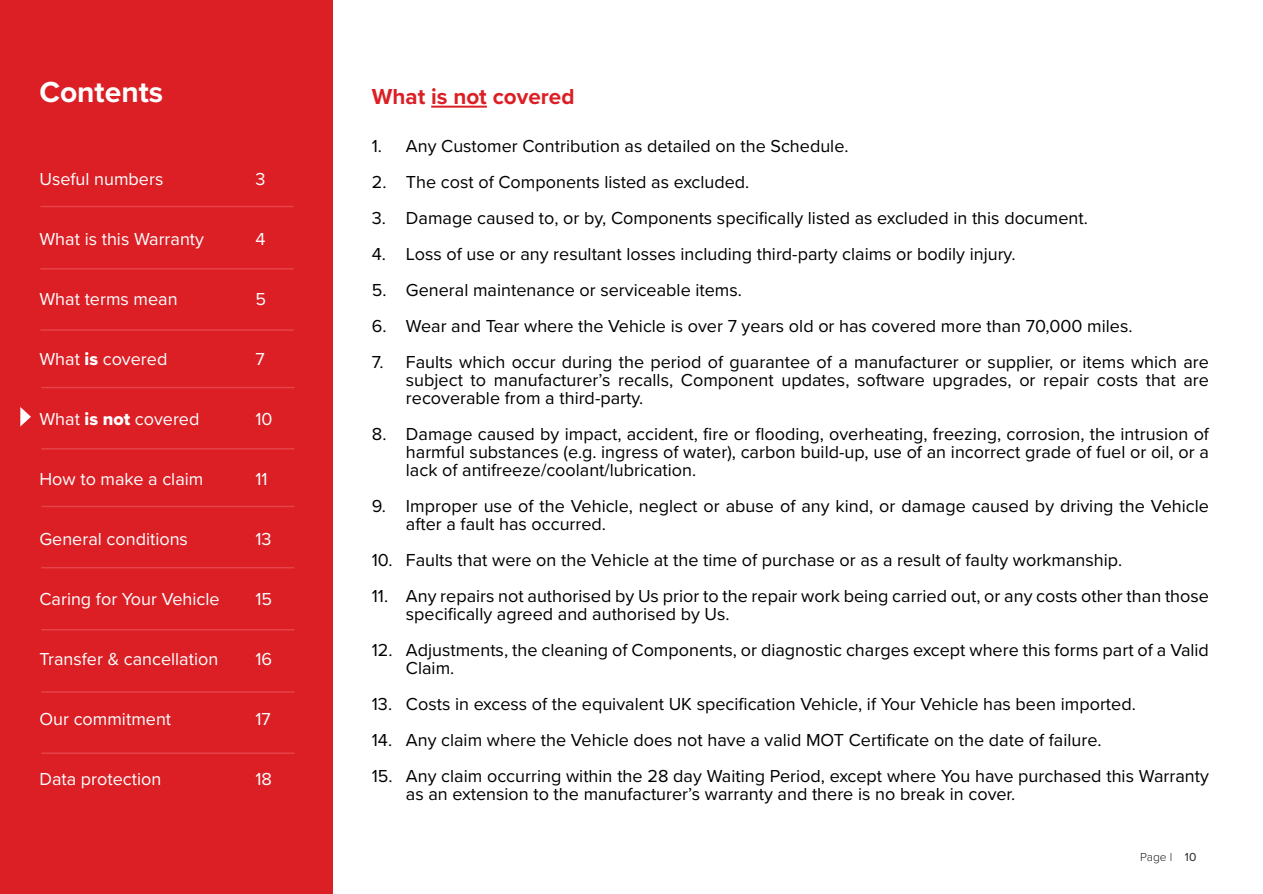
<style>
.page{position:relative;width:1263px;height:894px;background:#fff}
.page>*{position:absolute;margin:0;border:0;box-sizing:border-box;transform-origin:0 0}
.t1{font:700 30px "Proxima Nova";color:#fff}
.t2{font:700 22.5px "Proxima Nova";color:#db1f25}
.t3{font:18px/18px "Proxima Nova";color:#000}
.t4{font:18px "Proxima Nova";color:#fff}
.t5{font:300 12px "Proxima Nova";color:#231f20}
.s1{font-family:"Proxima Nova Extrabld"}
.s2{font-weight:400}
</style>
<div class="page">
<div style="left:0;top:0;width:333px;height:893px;background:#db1f25"></div>
<hr style="left:40px;top:268px;width:254px;height:1px;background:#e7424a">
<hr style="left:40px;top:329px;width:254px;height:2px;background:#e7424a">
<hr style="left:41px;top:386px;width:253px;height:2px;background:#e7424a">
<hr style="left:41px;top:448px;width:253px;height:1px;background:#e7424a">
<hr style="left:41px;top:505px;width:253px;height:2px;background:#e7424a">
<hr style="left:41px;top:566px;width:253px;height:2px;background:#e7424a">
<hr style="left:41px;top:628px;width:253px;height:2px;background:#e7424a">
<hr style="left:41px;top:691px;width:253px;height:1px;background:#e7424a">
<hr style="left:41px;top:752px;width:253px;height:1px;background:#e7424a">
<hr style="left:40px;top:206px;width:254px;height:1px;background:#e7424a">
<hr style="left:431px;top:106px;width:56px;height:2px;background:#db1f25">
<svg style="left:20px;top:407px;width:11px;height:19px"></svg>
<h1 class="t1" style="left:39px;top:70px;width:125px">Contents</h1>
<p class="t4" style="left:39px;top:165px;width:125px">Useful numbers</p>
<p class="t4" style="left:255px;top:165px;width:12px">3</p>
<p class="t4" style="left:39px;top:225px;width:166px">What is this Warranty</p>
<p class="t4" style="left:255px;top:225px;width:12px">4</p>
<p class="t4" style="left:39px;top:285px;width:140px">What terms mean</p>
<p class="t4" style="left:255px;top:285px;width:12px">5</p>
<p class="t4" style="left:39px;top:345px;width:129px">What <span class="s1">is</span> covered</p>
<p class="t4" style="left:255px;top:345px;width:11px">7</p>
<p class="t4" style="left:39px;top:405px;width:162px">What <span class="s1">is not</span> covered</p>
<p class="t4" style="left:255px;top:405px;width:19px">10</p>
<p class="t4" style="left:39px;top:465px;width:166px">How to make a claim</p>
<p class="t4" style="left:255px;top:465px;width:14px">11</p>
<p class="t4" style="left:39px;top:525px;width:150px">General conditions</p>
<p class="t4" style="left:255px;top:525px;width:18px">13</p>
<p class="t4" style="left:39px;top:585px;width:182px">Caring for Your Vehicle</p>
<p class="t4" style="left:255px;top:585px;width:18px">15</p>
<p class="t4" style="left:39px;top:645px;width:180px">Transfer &amp; cancellation</p>
<p class="t4" style="left:255px;top:645px;width:18px">16</p>
<p class="t4" style="left:39px;top:705px;width:133px">Our commitment</p>
<p class="t4" style="left:255px;top:705px;width:17px">17</p>
<p class="t4" style="left:39px;top:765px;width:123px">Data protection</p>
<p class="t4" style="left:255px;top:765px;width:18px">18</p>
<p class="t2" style="left:372px;top:79px;width:204px">What is not covered</p>
<p class="t3" style="left:372px;top:136px;width:478px">1. Any Customer Contribution as detailed on the Schedule.</p>
<p class="t3" style="left:372px;top:172px;width:379px">2. The cost of Components listed as excluded.</p>
<p class="t3" style="left:372px;top:208px;width:717px">3. Damage caused to, or by, Components specifically listed as excluded in this document.</p>
<p class="t3" style="left:372px;top:244px;width:645px">4. Loss of use or any resultant losses including third-party claims or bodily injury.</p>
<p class="t3" style="left:372px;top:280px;width:372px">5. General maintenance or serviceable items.</p>
<p class="t3" style="left:372px;top:316px;width:762px">6. Wear and Tear where the Vehicle is over 7 years old or has covered more than 70,000 miles.</p>
<p class="t3" style="left:406px;top:352px;width:804px;text-align:justify;text-indent:-34px">7. Faults which occur during the period of guarantee of a manufacturer or supplier, or items which are subject to manufacturer’s recalls, Component updates, software upgrades, or repair costs that are recoverable from a third-party.</p>
<p class="t3" style="left:406px;top:424px;width:805px;text-align:justify;text-indent:-34px">8. Damage caused by impact, accident, fire or flooding, overheating, freezing, corrosion, the intrusion of harmful substances (e.g. ingress of water), carbon build-up, use of an incorrect grade of fuel or oil, or a lack of antifreeze/coolant/lubrication.</p>
<p class="t3" style="left:406px;top:496px;width:804px;text-indent:-34px">9. Improper use of the Vehicle, neglect or abuse of any kind, or damage caused by driving the Vehicle after a fault has occurred.</p>
<p class="t3" style="left:372px;top:550px;width:752px">10. Faults that were on the Vehicle at the time of purchase or as a result of faulty workmanship.</p>
<p class="t3" style="left:406px;top:586px;width:805px;text-indent:-34px">11. Any repairs not authorised by Us prior to the repair work being carried out, or any costs other than those specifically agreed and authorised by Us.</p>
<p class="t3" style="left:406px;top:640px;width:804px;text-indent:-34px">12. Adjustments, the cleaning of Components, or diagnostic charges except where this forms part of a Valid<br>Claim.</p>
<p class="t3" style="left:372px;top:694px;width:765px">13. Costs in excess of the equivalent UK specification Vehicle, if Your Vehicle has been imported.</p>
<p class="t3" style="left:372px;top:730px;width:731px">14. Any claim where the Vehicle does not have a valid MOT Certificate on the date of failure.</p>
<p class="t3" style="left:406px;top:766px;width:804px;text-indent:-34px">15. Any claim occurring within the 28 day Waiting Period, except where You have purchased this Warranty as an extension to the manufacturer’s warranty and there is no break in cover.</p>
<p class="t5" style="left:1140px;top:847px;width:58px">Page l <span class="s2">10</span></p>
</div>
